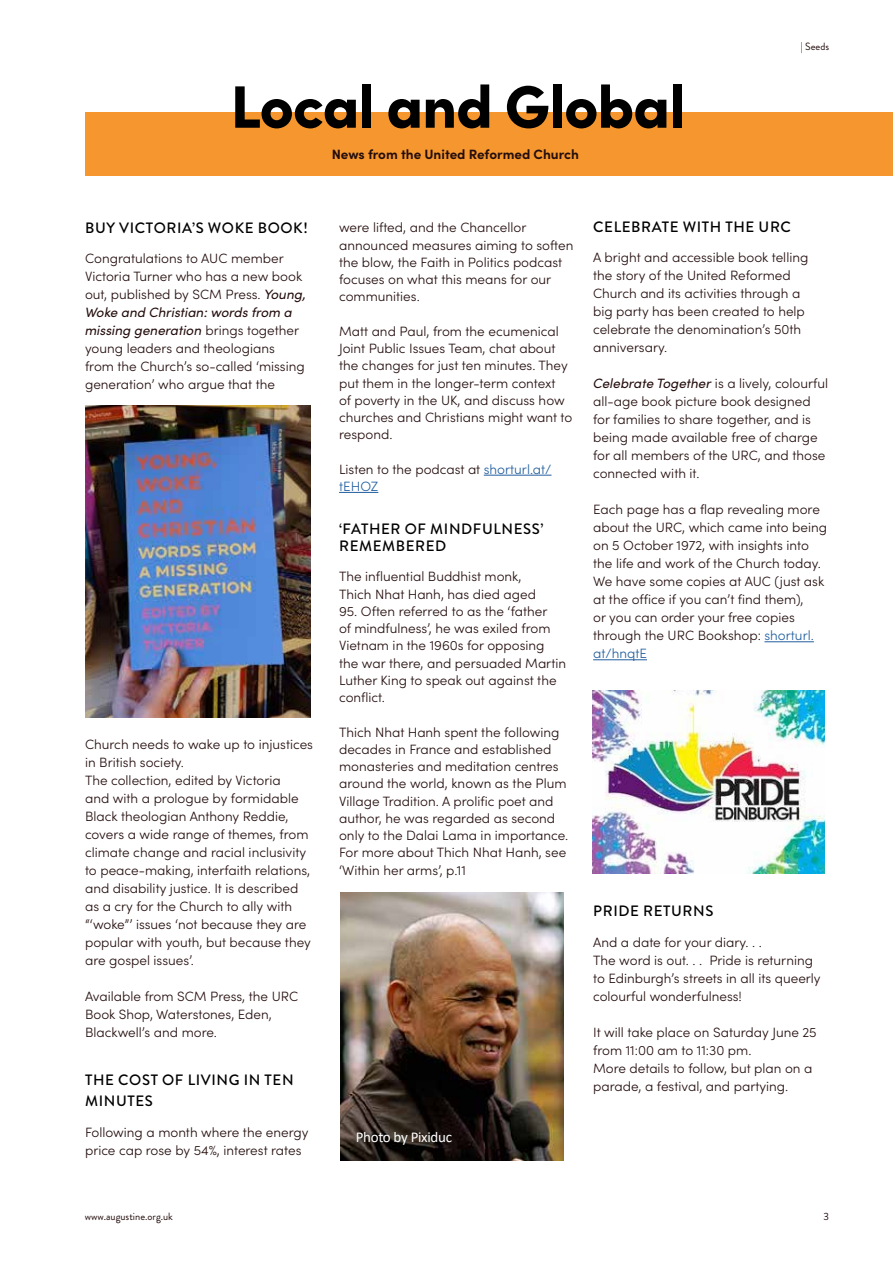
<style>
.page{position:relative;width:893px;height:1263px;background:#fff}
.page>*{position:absolute;margin:0;border:0;box-sizing:border-box;transform-origin:0 0}
.t1{font:900 60px "Sofia Pro";letter-spacing:-.02em;color:#000}
.t2{font:500 15px/21px "Brandon Grotesque";letter-spacing:.04em;color:#000}
.t3{font:15px "Calibri";letter-spacing:-.02em;color:#fff}
.t4{font:300 13.5px/18px "Sofia Pro";color:#240d0d}
.t5{font:700 13.5px "Sofia Pro";color:#240d0d}
.t6{font:10.5px "Brandon Grotesque";color:#240d0d}
.s1{font-weight:400;font-style:italic}
.s2{color:#215e9e}
</style>
<div class="page">
<hr style="left:484px;top:475px;width:67px;height:1px;background:#215e9e">
<hr style="left:339px;top:492px;width:39px;height:1px;background:#215e9e">
<hr style="left:764px;top:641px;width:50px;height:1px;background:#215e9e">
<hr style="left:593px;top:659px;width:54px;height:1px;background:#215e9e">
<div style="left:85px;top:113px;width:808px;height:63px;background:#f5972e"></div>
<img style="left:85px;top:405px;width:225px;height:312px">
<img style="left:340px;top:892px;width:224px;height:268px">
<img style="left:592px;top:690px;width:232px;height:183px">
<h1 class="t1" style="left:230px;top:60px;width:456px">Local and Global</h1>
<p class="t5" style="left:332px;top:144px;width:249px">News from the United Reformed Church</p>
<p class="t6" style="left:801px;top:39px;width:30px">| Seeds</p>
<p class="t2" style="left:85px;top:217px;width:224px">BUY VICTORIA’S WOKE BOOK!</p>
<p class="t4" style="left:85px;top:249px;width:222px">Congratulations to AUC member Victoria Turner who has a new book out, published by SCM Press. <span class="s1">Young, Woke and Christian: words from a missing generation</span> brings together young leaders and theologians from the Church’s so-called ‘missing generation’ who argue that the</p>
<p class="t4" style="left:85px;top:735px;width:229px">Church needs to wake up to injustices in British society.<br>The collection, edited by Victoria<br>and with a prologue by formidable Black theologian Anthony Reddie, covers a wide range of themes, from climate change and racial inclusivity to peace-making, interfaith relations, and disability justice. It is described as a cry for the Church to ally with “‘woke”’ issues ‘not because they are popular with youth, but because they are gospel issues’.</p>
<p class="t4" style="left:85px;top:987px;width:215px">Available from SCM Press, the URC<br>Book Shop, Waterstones, Eden,<br>Blackwell’s and more.</p>
<p class="t2" style="left:85px;top:1070px;width:210px">THE COST OF LIVING IN TEN<br>MINUTES</p>
<p class="t4" style="left:85px;top:1122px;width:225px">Following a month where the energy price cap rose by 54%, interest rates</p>
<p class="t6" style="left:85px;top:1209px;width:90px">www.augustine.org.uk</p>
<p class="t4" style="left:339px;top:218px;width:236px;line-height:17.2px">were lifted, and the Chancellor announced measures aiming to soften the blow, the Faith in Politics podcast focuses on what this means for our communities.</p>
<p class="t4" style="left:339px;top:322px;width:235px;line-height:17.2px">Matt and Paul, from the ecumenical<br>Joint Public Issues Team, chat about the changes for just ten minutes. They put them in the longer-term context<br>of poverty in the UK, and discuss how churches and Christians might want to respond.</p>
<p class="t4" style="left:339px;top:460px;width:214px;line-height:17.2px">Listen to the podcast at <span class="s2">shorturl.at/ tEHOZ</span></p>
<p class="t2" style="left:339px;top:520px;width:206px;line-height:17.2px">‘FATHER OF MINDFULNESS’<br>REMEMBERED</p>
<p class="t4" style="left:339px;top:567px;width:199px;line-height:17.2px">The influential Buddhist monk,<br>Thich Nhat Hanh, has died aged</p>
<p class="t4" style="left:339px;top:602px;width:229px;line-height:17.2px">95. Often referred to as the ‘father<br>of mindfulness’, he was exiled from<br>Vietnam in the 1960s for opposing the war there, and persuaded Martin<br>Luther King to speak out against the conflict.</p>
<p class="t4" style="left:339px;top:722px;width:231px;line-height:17.2px">Thich Nhat Hanh spent the following decades in France and established monasteries and meditation centres around the world, known as the Plum Village Tradition. A prolific poet and author, he was regarded as second only to the Dalai Lama in importance.<br>For more about Thich Nhat Hanh, see ‘Within her arms’, p.11</p>
<p class="t3" style="left:356px;top:1127px;width:98px">Photo by Pixiduc</p>
<p class="t2" style="left:593px;top:216px;width:199px">CELEBRATE WITH THE URC</p>
<p class="t4" style="left:593px;top:248px;width:217px">A bright and accessible book telling the story of the United Reformed<br>Church and its activities through a big party has been created to help celebrate the denomination’s 50th anniversary.</p>
<p class="t4" style="left:593px;top:374px;width:236px"><span class="s1">Celebrate Together</span> is a lively, colourful all-age book picture book designed for families to share together, and is being made available free of charge for all members of the URC, and those connected with it.</p>
<p class="t4" style="left:593px;top:500px;width:235px">Each page has a flap revealing more about the URC, which came into being on 5 October 1972, with insights into the life and work of the Church today.<br>We have some copies at AUC (just ask at the office if you can’t find them),<br>or you can order your free copies through the URC Bookshop: <span class="s2">shorturl. at/hnqtE</span></p>
<p class="t2" style="left:593px;top:900px;width:122px">PRIDE RETURNS</p>
<p class="t4" style="left:593px;top:932px;width:229px">And a date for your diary. . .<br>The word is out. . . Pride is returning to Edinburgh’s streets in all its queerly colourful wonderfulness!</p>
<p class="t4" style="left:593px;top:1022px;width:225px">It will take place on Saturday June 25 from 11:00 am to 11:30 pm.<br>More details to follow, but plan on a parade, a festival, and partying.</p>
<p class="t6" style="left:824px;top:1209px;width:7px">3</p>
</div>
